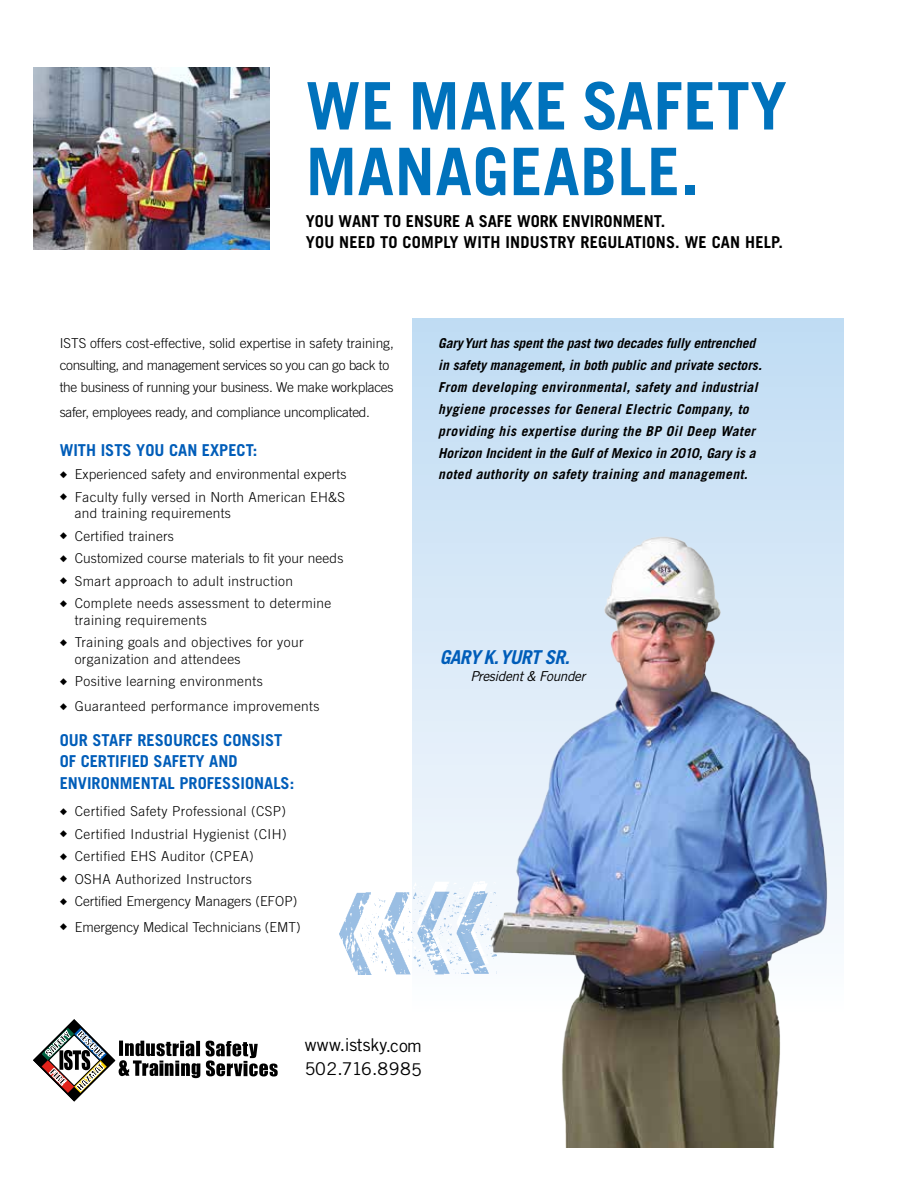
<style>
.page{position:relative;width:918px;height:1188px;background:#fff}
.page>*{position:absolute;margin:0;border:0;box-sizing:border-box;transform-origin:0 0}
.t1{font:700 65.55px/65.6px "Trade Gothic";letter-spacing:.01em;color:#0072bc}
.t2{font:italic 700 19.2px "Trade Gothic";letter-spacing:-.03em;color:#005db9}
.t3{font:17.55px/23.9px "Trade Gothic";color:#000}
.t4{font:700 16.35px/21.9px "Trade Gothic";color:#005db9}
.t5{font:700 16.35px/21.9px "Trade Gothic";letter-spacing:.01em;color:#000}
.t6{font:300 13.65px/16.4px "Trade Gothic";letter-spacing:.02em;color:#000}
.t7{font:italic 700 13.65px/21.9px "Trade Gothic";letter-spacing:.03em;color:#000}
.t8{font:300 13.65px/21.9px "Trade Gothic";letter-spacing:-.02em;color:#000}
.t9{font:300 13.65px "Trade Gothic";color:#000}
.t10{font:italic 13.65px "Trade Gothic";letter-spacing:-.03em;color:#000}
</style>
<div class="page">
<div style="left:412px;top:318px;width:432px;height:699px;background:linear-gradient(to bottom,#bfdbf3,#fcfdfe)"></div>
<img style="left:34px;top:68px;width:236px;height:181px">
<img style="left:412px;top:873px;width:68px;height:10px">
<img style="left:339px;top:883px;width:141px;height:92px">
<img style="left:480px;top:520px;width:355px;height:628px">
<svg style="left:33px;top:1019px;width:167px;height:83px"></svg>
<svg style="left:206px;top:1041px;width:72px;height:36px"></svg>
<h1 class="t1" style="left:306px;top:72px;width:483px">WE MAKE SAFETY<br>MANAGEABLE.</h1>
<p class="t5" style="left:306px;top:210px;width:479px">YOU WANT TO ENSURE A SAFE WORK ENVIRONMENT.<br>YOU NEED TO COMPLY WITH INDUSTRY REGULATIONS. WE CAN HELP.</p>
<p class="t8" style="left:60px;top:332px;width:336px">ISTS offers cost-effective, solid expertise in safety training, consulting, and management services so you can go back to the business of running your business. We make workplaces</p>
<p class="t8" style="left:60px;top:401px;width:312px">safer, employees ready, and compliance uncomplicated.</p>
<p class="t4" style="left:60px;top:439px;width:199px">WITH ISTS YOU CAN EXPECT:</p>
<p class="t6" style="left:60px;top:466px;width:288px">◆ Experienced safety and environmental experts</p>
<p class="t6" style="left:75px;top:488px;width:272px;text-indent:-15px">◆ Faculty fully versed in North American EH&amp;S and training requirements</p>
<p class="t6" style="left:60px;top:527px;width:116px">◆ Certified trainers</p>
<p class="t6" style="left:60px;top:550px;width:285px">◆ Customized course materials to fit your needs</p>
<p class="t6" style="left:60px;top:572px;width:235px">◆ Smart approach to adult instruction</p>
<p class="t6" style="left:75px;top:595px;width:258px;text-indent:-15px">◆ Complete needs assessment to determine training requirements</p>
<p class="t6" style="left:75px;top:634px;width:230px;text-indent:-15px">◆ Training goals and objectives for your organization and attendees</p>
<p class="t6" style="left:60px;top:673px;width:205px">◆ Positive learning environments</p>
<p class="t6" style="left:60px;top:698px;width:261px">◆ Guaranteed performance improvements</p>
<p class="t4" style="left:60px;top:729px;width:236px">OUR STAFF RESOURCES CONSIST<br>OF CERTIFIED SAFETY AND<br>ENVIRONMENTAL PROFESSIONALS:</p>
<p class="t6" style="left:60px;top:803px;width:228px">◆ Certified Safety Professional (CSP)</p>
<p class="t6" style="left:60px;top:825px;width:228px">◆ Certified Industrial Hygienist (CIH)</p>
<p class="t6" style="left:60px;top:848px;width:195px">◆ Certified EHS Auditor (CPEA)</p>
<p class="t6" style="left:60px;top:870px;width:194px">◆ OSHA Authorized Instructors</p>
<p class="t9" style="left:60px;top:893px;width:239px">◆ Certified Emergency Managers (EFOP)</p>
<p class="t9" style="left:60px;top:919px;width:242px">◆ Emergency Medical Technicians (EMT)</p>
<p class="t7" style="left:438px;top:332px;width:325px">Gary Yurt has spent the past two decades fully entrenched in safety management, in both public and private sectors.<br>From developing environmental, safety and industrial hygiene processes for General Electric Company, to providing his expertise during the BP Oil Deep Water Horizon Incident in the Gulf of Mexico in 2010, Gary is a noted authority on safety training and management.</p>
<h2 class="t2" style="left:440px;top:645px;width:132px">GARY K.YURT SR.</h2>
<p class="t10" style="left:470px;top:668px;width:116px">President &amp; Founder</p>
<p class="t3" style="left:305px;top:1033px;width:119px">www.istsky.com<br>502.716.8985</p>
</div>
